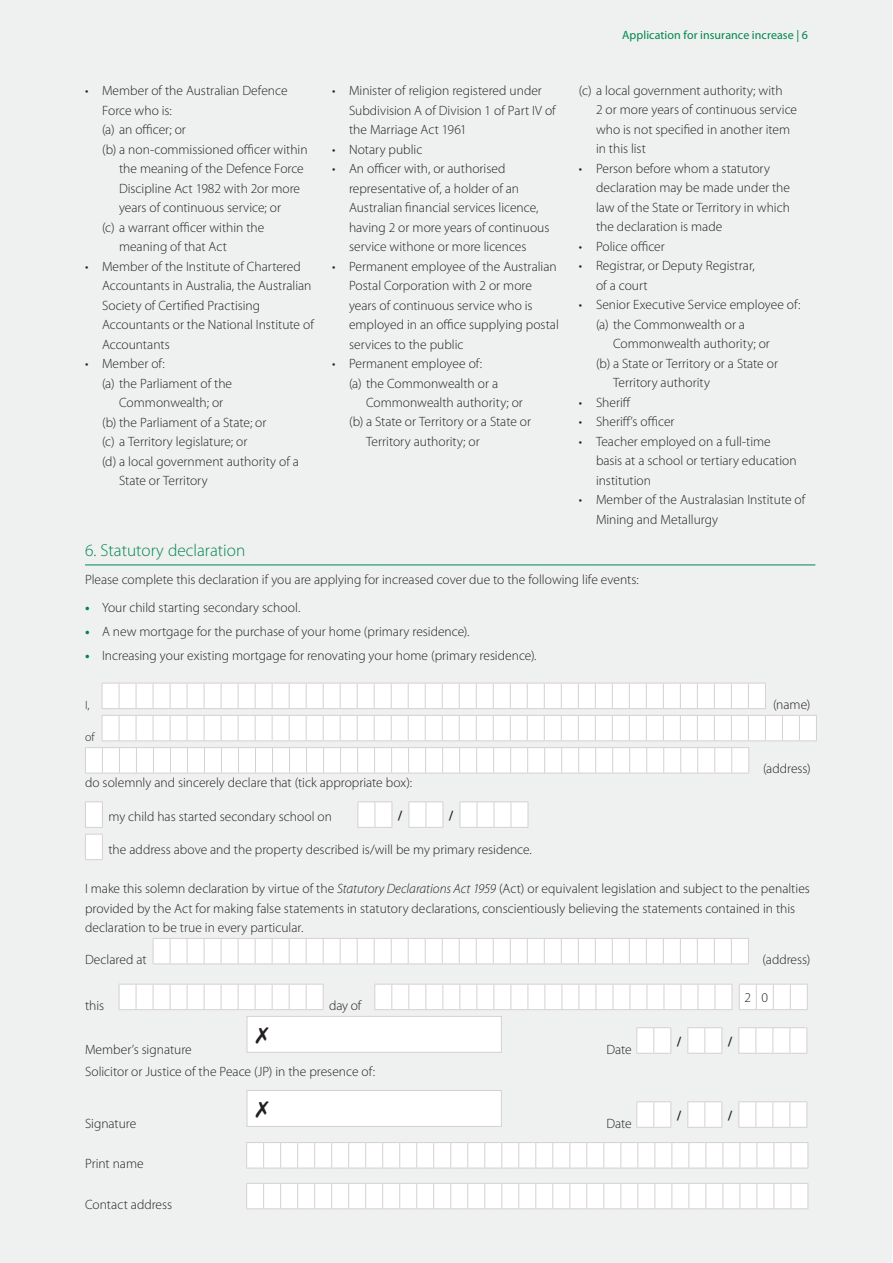
<style>
.page{position:relative;width:893px;height:1263px;background:#fff}
.page>*{position:absolute;margin:0;border:0;box-sizing:border-box;transform-origin:0 0}
.t1{font:300 17.25px "Myriad Pro";color:#008751}
.t2{font:300 13.5px/19.5px "Myriad Pro";color:#231f20}
.t3{font:600 13.5px "Myriad Pro";color:#231f20}
.t4{font:12px "Myriad Pro";letter-spacing:.005em;color:#008751}
.t5{font:300 12px "Myriad Pro";color:#231f20}
.s1{font-weight:700;color:#008751}
.s2{font-style:italic}
</style>
<div class="page">
<div style="left:0;top:0;width:892px;height:1263px;background:#eff0f0"></div>
<hr style="left:85px;top:565px;width:730px;height:1px;background:#008751">
<svg style="left:102px;top:683px;width:664px;height:26px"></svg>
<svg style="left:102px;top:715px;width:715px;height:26px"></svg>
<svg style="left:85px;top:747px;width:664px;height:27px"></svg>
<svg style="left:85px;top:801px;width:444px;height:27px"></svg>
<svg style="left:85px;top:834px;width:18px;height:26px"></svg>
<svg style="left:153px;top:938px;width:596px;height:26px"></svg>
<svg style="left:119px;top:984px;width:689px;height:26px"></svg>
<div style="left:247px;top:1016px;width:254px;height:36px;background:#fff"></div>
<div style="left:247px;top:1016px;width:255px;height:37px;border:1px solid #d6d1cf"></div>
<svg style="left:636px;top:1027px;width:171px;height:27px"></svg>
<div style="left:247px;top:1090px;width:254px;height:36px;background:#fff"></div>
<div style="left:247px;top:1090px;width:255px;height:37px;border:1px solid #d6d1cf"></div>
<svg style="left:636px;top:1101px;width:171px;height:27px"></svg>
<svg style="left:246px;top:1142px;width:562px;height:27px"></svg>
<svg style="left:246px;top:1183px;width:562px;height:26px"></svg>
<p class="t2" style="left:85px;top:81px;width:204px">• Member of the Australian Defence</p>
<p class="t2" style="left:102px;top:100px;width:71px">Force who is:</p>
<p class="t2" style="left:102px;top:120px;width:85px">(a) an officer; or</p>
<p class="t2" style="left:102px;top:139px;width:207px">(b) a non-commissioned officer within</p>
<p class="t2" style="left:119px;top:159px;width:186px">the meaning of the Defence Force</p>
<p class="t2" style="left:119px;top:178px;width:183px">Discipline Act 1982 with 2or more</p>
<p class="t2" style="left:119px;top:198px;width:163px">years of continuous service; or</p>
<p class="t2" style="left:102px;top:217px;width:164px">(c) a warrant officer within the</p>
<p class="t2" style="left:119px;top:237px;width:109px">meaning of that Act</p>
<p class="t2" style="left:102px;top:256px;width:213px;text-indent:-17px">• Member of the Institute of Chartered Accountants in Australia, the Australian Society of Certified Practising Accountants or the National Institute of Accountants</p>
<p class="t2" style="left:85px;top:354px;width:81px">• Member of:</p>
<p class="t2" style="left:102px;top:373px;width:132px">(a) the Parliament of the</p>
<p class="t2" style="left:119px;top:393px;width:106px">Commonwealth; or</p>
<p class="t2" style="left:102px;top:412px;width:166px">(b) the Parliament of a State; or</p>
<p class="t2" style="left:102px;top:432px;width:147px">(c) a Territory legislature; or</p>
<p class="t2" style="left:102px;top:451px;width:199px">(d) a local government authority of a</p>
<p class="t2" style="left:119px;top:471px;width:90px">State or Territory</p>
<p class="t2" style="left:349px;top:81px;width:208px;text-indent:-17px">• Minister of religion registered under<br>Subdivision A of Division 1 of Part IV of the Marriage Act 1961</p>
<p class="t2" style="left:332px;top:139px;width:92px">• Notary public</p>
<p class="t2" style="left:349px;top:159px;width:202px;text-indent:-17px">• An officer with, or authorised representative of, a holder of an Australian financial services licence, having 2 or more years of continuous service withone or more licences</p>
<p class="t2" style="left:349px;top:256px;width:211px;text-indent:-17px">• Permanent employee of the Australian Postal Corporation with 2 or more years of continuous service who is employed in an office supplying postal services to the public</p>
<p class="t2" style="left:332px;top:354px;width:152px">• Permanent employee of:</p>
<p class="t2" style="left:349px;top:373px;width:151px">(a) the Commonwealth or a</p>
<p class="t2" style="left:366px;top:393px;width:158px">Commonwealth authority; or</p>
<p class="t2" style="left:349px;top:412px;width:184px">(b) a State or Territory or a State or</p>
<p class="t2" style="left:366px;top:432px;width:115px">Territory authority; or</p>
<p class="t4" style="left:622px;top:27px;width:187px">Application for insurance increase | 6</p>
<p class="t2" style="left:596px;top:81px;width:203px;text-indent:-17px">(c) a local government authority; with<br>2 or more years of continuous service who is not specified in another item in this list</p>
<p class="t2" style="left:596px;top:159px;width:196px;text-indent:-17px">• Person before whom a statutory declaration may be made under the law of the State or Territory in which the declaration is made</p>
<p class="t2" style="left:579px;top:237px;width:87px">• Police officer</p>
<p class="t2" style="left:596px;top:256px;width:160px;text-indent:-17px">• Registrar, or Deputy Registrar, of a court</p>
<p class="t2" style="left:579px;top:295px;width:223px">• Senior Executive Service employee of:</p>
<p class="t2" style="left:596px;top:314px;width:151px">(a) the Commonwealth or a</p>
<p class="t2" style="left:613px;top:334px;width:158px">Commonwealth authority; or</p>
<p class="t2" style="left:596px;top:353px;width:184px">(b) a State or Territory or a State or</p>
<p class="t2" style="left:613px;top:373px;width:99px">Territory authority</p>
<p class="t2" style="left:579px;top:392px;width:53px">• Sheriff</p>
<p class="t2" style="left:579px;top:412px;width:97px">• Sheriff’s officer</p>
<p class="t2" style="left:596px;top:431px;width:202px;text-indent:-17px">• Teacher employed on a full-time basis at a school or tertiary education institution</p>
<p class="t2" style="left:596px;top:490px;width:211px;text-indent:-17px">• Member of the Australasian Institute of<br>Mining and Metallurgy</p>
<p class="t1" style="left:85px;top:540px;width:162px">6. Statutory declaration</p>
<p class="t2" style="left:85px;top:570px;width:555px">Please complete this declaration if you are applying for increased cover due to the following life events:</p>
<p class="t2" style="left:85px;top:598px;width:217px"><span class="s1">•</span> Your child starting secondary school.</p>
<p class="t2" style="left:85px;top:622px;width:386px"><span class="s1">•</span> A new mortgage for the purchase of your home (primary residence).</p>
<p class="t2" style="left:85px;top:645px;width:453px"><span class="s1">•</span> Increasing your existing mortgage for renovating your home (primary residence).</p>
<p class="t5" style="left:85px;top:697px;width:6px">I,</p>
<p class="t2" style="left:773px;top:694px;width:39px">(name)</p>
<p class="t5" style="left:85px;top:730px;width:11px">of</p>
<p class="t2" style="left:763px;top:759px;width:49px">(address)</p>
<p class="t2" style="left:85px;top:773px;width:329px">do solemnly and sincerely declare that (tick appropriate box):</p>
<p class="t2" style="left:108px;top:807px;width:225px">my child has started secondary school on</p>
<p class="t3" style="left:398px;top:806px;width:6px">/</p>
<p class="t3" style="left:449px;top:806px;width:6px">/</p>
<p class="t2" style="left:108px;top:839px;width:425px">the address above and the property described is/will be my primary residence.</p>
<p class="t2" style="left:85px;top:879px;width:726px">I make this solemn declaration by virtue of the <span class="s2">Statutory Declarations Act 1959</span> (Act) or equivalent legislation and subject to the penalties provided by the Act for making false statements in statutory declarations, conscientiously believing the statements contained in this declaration to be true in every particular.</p>
<p class="t2" style="left:85px;top:949px;width:63px">Declared at</p>
<p class="t2" style="left:763px;top:949px;width:49px">(address)</p>
<p class="t2" style="left:85px;top:995px;width:21px">this</p>
<p class="t2" style="left:329px;top:995px;width:34px">day of</p>
<p class="t2" style="left:744px;top:987px;width:25px">2 0</p>
<p class="t2" style="left:85px;top:1039px;width:108px">Member’s signature</p>
<p class="t2" style="left:606px;top:1039px;width:27px">Date</p>
<p class="t2" style="left:85px;top:1061px;width:291px">Solicitor or Justice of the Peace (JP) in the presence of:</p>
<p class="t2" style="left:85px;top:1113px;width:53px">Signature</p>
<p class="t2" style="left:606px;top:1113px;width:27px">Date</p>
<p class="t2" style="left:85px;top:1154px;width:60px">Print name</p>
<p class="t2" style="left:85px;top:1194px;width:89px">Contact address</p>
<p class="t3" style="left:677px;top:1032px;width:6px">/</p>
<p class="t3" style="left:728px;top:1032px;width:6px">/</p>
<p class="t3" style="left:677px;top:1106px;width:6px">/</p>
<p class="t3" style="left:728px;top:1106px;width:6px">/</p>
</div>
